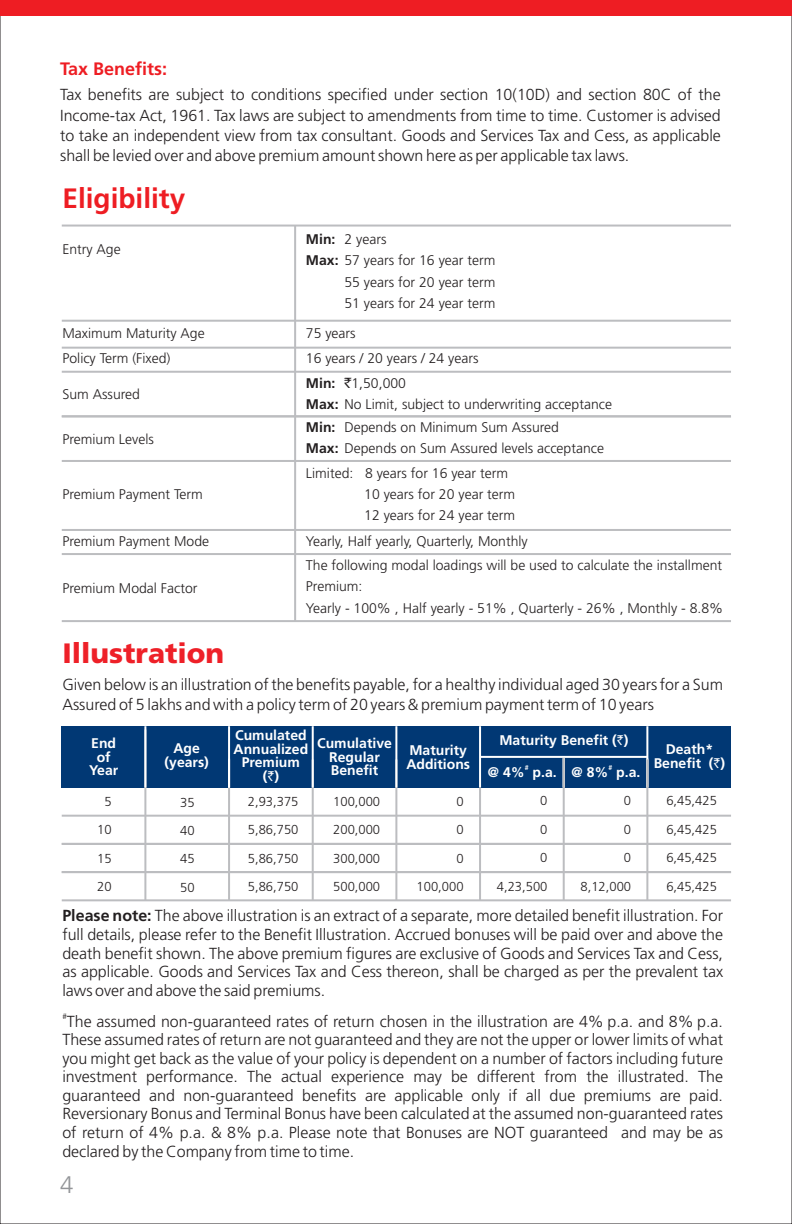
<style>
.page{position:relative;width:792px;height:1224px;background:#fff}
.page>*{position:absolute;margin:0;border:0;box-sizing:border-box;transform-origin:0 0}
.t1{font:900 28px "Frutiger";color:#ee2028}
.t2{font:700 28px "Frutiger";color:#ee1d23}
.t3{font:300 24px "Frutiger";color:#939598}
.t4{font:700 18px "Frutiger";color:#ee1d23}
.t5{font:300 16px/18.6px "Frutiger";color:#231f20;text-align:justify}
.t6{font:300 14px/21.2px "Frutiger";color:#231f20}
.t7{font:700 14px/13.6px "Frutiger";color:#fff;text-align:center}
.t8{font:300 13px/28.4px "Frutiger";color:#231f20;text-align:justify}
.t9{font:300 8px "Frutiger";color:#231f20}
.t10{font:700 7px "Frutiger";color:#fff}
.s1{font-weight:700}
.s2{font-family:"Rupee Foradian";font-weight:400}
.s3{font-family:"Rupee";font-weight:400}
</style>
<div class="page">
<div style="left:0;top:0;width:792px;height:15px;background:#ee1d23"></div>
<hr style="left:294px;top:226px;width:2px;height:395px;background:#bcbdc0">
<hr style="left:62px;top:225px;width:669px;height:2px;background:#bcbdc0">
<hr style="left:62px;top:320px;width:669px;height:2px;background:#bcbdc0">
<hr style="left:62px;top:347px;width:669px;height:2px;background:#bcbdc0">
<hr style="left:62px;top:460px;width:669px;height:2px;background:#bcbdc0">
<hr style="left:62px;top:371px;width:669px;height:2px;background:#bcbdc0">
<hr style="left:62px;top:415px;width:669px;height:2px;background:#bcbdc0">
<hr style="left:62px;top:529px;width:669px;height:2px;background:#bcbdc0">
<hr style="left:62px;top:553px;width:669px;height:2px;background:#bcbdc0">
<hr style="left:62px;top:620px;width:669px;height:2px;background:#bcbdc0">
<div style="left:62px;top:726px;width:669px;height:62px;background:#013874"></div>
<hr style="left:62px;top:843px;width:669px;height:2px;background:#bcbdc0">
<hr style="left:62px;top:815px;width:669px;height:2px;background:#bcbdc0">
<hr style="left:62px;top:899px;width:669px;height:2px;background:#bcbdc0">
<hr style="left:62px;top:871px;width:669px;height:2px;background:#bcbdc0">
<svg style="left:227px;top:758px;width:4px;height:144px"></svg>
<svg style="left:311px;top:758px;width:4px;height:144px"></svg>
<svg style="left:394px;top:757px;width:4px;height:145px"></svg>
<hr style="left:481px;top:756px;width:166px;height:2px;background:#fff">
<svg style="left:143px;top:728px;width:4px;height:174px"></svg>
<hr style="left:144px;top:726px;width:2px;height:62px;background:#fff">
<hr style="left:228px;top:726px;width:2px;height:62px;background:#fff">
<hr style="left:312px;top:726px;width:2px;height:62px;background:#fff">
<hr style="left:395px;top:726px;width:2px;height:62px;background:#fff">
<hr style="left:479px;top:726px;width:2px;height:62px;background:#fff">
<hr style="left:646px;top:726px;width:2px;height:62px;background:#fff">
<svg style="left:478px;top:786px;width:4px;height:116px"></svg>
<svg style="left:645px;top:757px;width:4px;height:145px"></svg>
<svg style="left:562px;top:757px;width:4px;height:145px"></svg>
<p class="t4" style="left:60px;top:61px;width:109px">Tax Benefits:</p>
<p class="t5" style="left:60px;top:86px;width:662px;line-height:20.4px">Tax benefits are subject to conditions specified under section 10(10D) and section 80C of the Income-tax Act, 1961. Tax laws are subject to amendments from time to time. Customer is advised to take an independent view from tax consultant. Goods and Services Tax and Cess, as applicable shall be levied over and above premium amount shown here as per applicable tax laws.</p>
<h1 class="t2" style="left:62px;top:187px;width:124px">Eligibility</h1>
<p class="t6" style="left:62px;top:240px;width:60px">Entry Age</p>
<p class="t6" style="left:306px;top:230px;width:82px"><span class="s1">Min:</span> 2 years</p>
<p class="t6" style="left:306px;top:251px;width:191px"><span class="s1">Max:</span> 57 years for 16 year term</p>
<p class="t6" style="left:345px;top:272px;width:152px">55 years for 20 year term</p>
<p class="t6" style="left:345px;top:294px;width:152px">51 years for 24 year term</p>
<p class="t6" style="left:62px;top:324px;width:144px">Maximum Maturity Age</p>
<p class="t6" style="left:306px;top:323px;width:51px">75 years</p>
<p class="t6" style="left:62px;top:349px;width:110px">Policy Term (Fixed)</p>
<p class="t6" style="left:306px;top:349px;width:174px">16 years / 20 years / 24 years</p>
<p class="t6" style="left:62px;top:385px;width:79px">Sum Assured</p>
<p class="t6" style="left:62px;top:430px;width:93px">Premium Levels</p>
<p class="t6" style="left:62px;top:485px;width:142px">Premium Payment Term</p>
<p class="t6" style="left:306px;top:373px;width:308px;line-height:21.8px"><span class="s1">Min:</span> <span class="s2">`</span>1,50,000<br><span class="s1">Max:</span> No Limit, subject to underwriting acceptance <span class="s1">Min:</span> Depends on Minimum Sum Assured<br><span class="s1">Max:</span> Depends on Sum Assured levels acceptance</p>
<p class="t6" style="left:364px;top:464px;width:152px;text-indent:-58px">Limited: 8 years for 16 year term<br>10 years for 20 year term<br>12 years for 24 year term</p>
<p class="t6" style="left:62px;top:532px;width:148px">Premium Payment Mode</p>
<p class="t6" style="left:306px;top:532px;width:223px">Yearly, Half yearly, Quarterly, Monthly</p>
<p class="t6" style="left:62px;top:579px;width:137px">Premium Modal Factor</p>
<p class="t6" style="left:306px;top:556px;width:419px">The following modal loadings will be used to calculate the installment<br>Premium:<br>Yearly - 100% , Half yearly - 51% , Quarterly - 26% , Monthly - 8.8%</p>
<h1 class="t1" style="left:62px;top:642px;width:163px">Illustration</h1>
<p class="t5" style="left:62px;top:676px;width:662px;line-height:20.4px">Given below is an illustration of the benefits payable, for a healthy individual aged 30 years for a Sum<br>Assured of 5 lakhs and with a policy term of 20 years &amp; premium payment term of 10 years</p>
<p class="t7" style="left:89px;top:738px;width:31px">End of<br>Year</p>
<p class="t7" style="left:165px;top:743px;width:46px">Age (years)</p>
<p class="t7" style="left:234px;top:730px;width:76px">Cumulated<br>Annualized<br>Premium (<span class="s3">`</span>)</p>
<p class="t7" style="left:317px;top:738px;width:76px">Cumulative<br>Regular<br>Benefit</p>
<p class="t8" style="left:97px;top:788px;width:16px;text-align:center">5<br>10<br>15<br>20</p>
<p class="t8" style="left:180px;top:789px;width:16px">35<br>40<br>45<br>50</p>
<p class="t8" style="left:333px;top:789px;width:48px">100,000<br>200,000<br>300,000<br>500,000</p>
<p class="t8" style="left:248px;top:789px;width:52px">2,93,375<br>5,86,750<br>5,86,750<br>5,86,750</p>
<p class="t7" style="left:406px;top:745px;width:65px;text-align:left">Maturity<br>Additions</p>
<p class="t8" style="left:417px;top:789px;width:48px;text-align:right">0<br>0<br>0<br>100,000</p>
<p class="t7" style="left:499px;top:735px;width:131px">Maturity Benefit (<span class="s3">`</span>)</p>
<p class="t10" style="left:525px;top:765px;width:5px">#</p>
<p class="t7" style="left:488px;top:767px;width:70px">@ 4% p.a.</p>
<p class="t8" style="left:497px;top:788px;width:52px;text-align:right">0<br>0<br>0<br>4,23,500</p>
<p class="t10" style="left:609px;top:765px;width:5px">#</p>
<p class="t7" style="left:572px;top:767px;width:70px">@ 8% p.a.</p>
<p class="t8" style="left:581px;top:788px;width:52px;text-align:right">0<br>0<br>0<br>8,12,000</p>
<p class="t7" style="left:654px;top:744px;width:73px">Death*<br>Benefit (<span class="s3">`</span>)</p>
<p class="t8" style="left:666px;top:788px;width:52px">6,45,425<br>6,45,425<br>6,45,425<br>6,45,425</p>
<p class="t5" style="left:62px;top:908px;width:662px"><span class="s1">Please note:</span> The above illustration is an extract of a separate, more detailed benefit illustration. For full details, please refer to the Benefit Illustration. Accrued bonuses will be paid over and above the death benefit shown. The above premium figures are exclusive of Goods and Services Tax and Cess, as applicable. Goods and Services Tax and Cess thereon, shall be charged as per the prevalent tax laws over and above the said premiums.</p>
<p class="t9" style="left:62px;top:1013px;width:6px">#</p>
<p class="t5" style="left:62px;top:1013px;width:662px">The assumed non-guaranteed rates of return chosen in the illustration are 4% p.a. and 8% p.a.<br>These assumed rates of return are not guaranteed and they are not the upper or lower limits of what you might get back as the value of your policy is dependent on a number of factors including future investment performance. The actual experience may be different from the illustrated. The guaranteed and non-guaranteed benefits are applicable only if all due premiums are paid.<br>Reversionary Bonus and Terminal Bonus have been calculated at the assumed non-guaranteed rates of return of 4% p.a. &amp; 8% p.a. Please note that Bonuses are NOT guaranteed and may be as declared by the Company from time to time.</p>
<h2 class="t3" style="left:60px;top:1175px;width:15px">4</h2>
</div>
